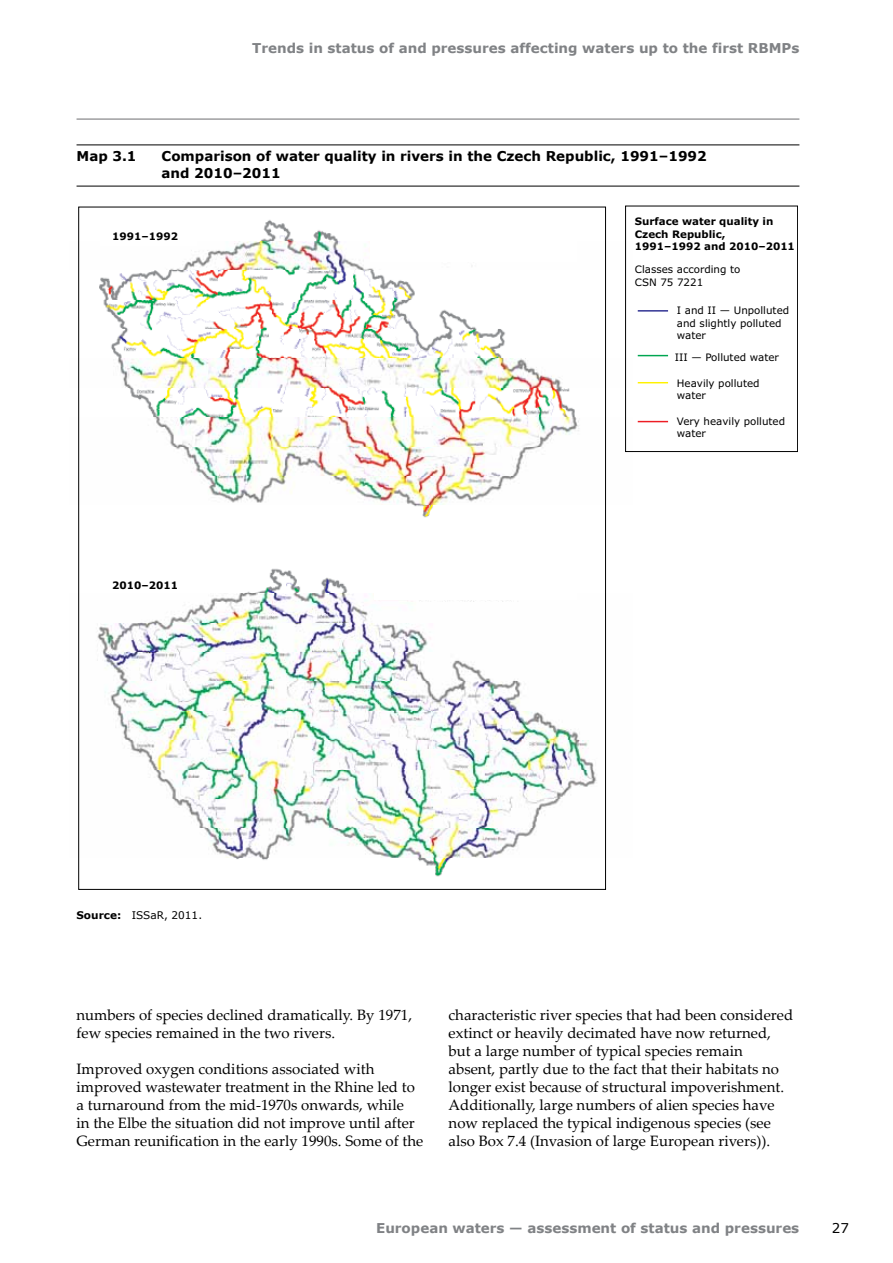
<style>
.page{position:relative;width:893px;height:1263px;background:#fff}
.page>*{position:absolute;margin:0;border:0;box-sizing:border-box;transform-origin:0 0}
.Body_Text{font:15px/18px "Palatino Linotype";color:#000}
.t1{font:700 13.5px "Verdana";color:#808285}
.Figure_Title{font:700 13.5px/16.5px "Verdana";color:#000}
.t2{font:13.5px "Verdana";color:#000}
.Note_Source{font:10.5px "Verdana";color:#000}
.t3{font:10.35px/12.3px "Verdana";color:#000}
.t4{font:700 10.35px/12.3px "Verdana";color:#000}
.s1{font-weight:700}
</style>
<div class="page">
<hr style="left:77px;top:119px;width:722px;height:1px;background:#6d6e71">
<img style="left:78px;top:205px;width:554px;height:683px">
<div style="left:625px;top:206px;width:173px;height:246px;border:1px solid #000"></div>
<hr style="left:638px;top:310px;width:30px;height:2px;background:#2e3092">
<hr style="left:638px;top:355px;width:30px;height:1px;background:#00a651">
<hr style="left:638px;top:382px;width:30px;height:1px;background:#fff200">
<hr style="left:638px;top:421px;width:30px;height:1px;background:#ed1d24">
<div style="left:100px;top:203px;width:97px;height:42px;background:#fff"></div>
<div style="left:370px;top:200px;width:206px;height:62px;background:#fff"></div>
<div style="left:105px;top:531px;width:96px;height:53px;background:#fff"></div>
<div style="left:374px;top:540px;width:202px;height:60px;background:#fff"></div>
<div style="left:458px;top:860px;width:142px;height:15px;background:#fff"></div>
<hr style="left:77px;top:145px;width:722px;height:1px;background:#000">
<hr style="left:77px;top:186px;width:722px;height:1px;background:#000">
<p class="t1" style="left:252px;top:40px;width:549px">Trends in status of and pressures affecting waters up to the first RBMPs</p>
<p class="Figure_Title" style="left:77px;top:148px;width:61px">Map 3.1</p>
<p class="Figure_Title" style="left:162px;top:148px;width:547px">Comparison of water quality in rivers in the Czech Republic, 1991–1992 and 2010–2011</p>
<p class="t4" style="left:112px;top:230px;width:67px">1991–1992</p>
<p class="t4" style="left:112px;top:578px;width:67px">2010–2011</p>
<p class="t4" style="left:635px;top:215px;width:162px">Surface water quality in<br>Czech Republic,<br>1991–1992 and 2010–2011</p>
<p class="t3" style="left:635px;top:263px;width:107px">Classes according to<br>CSN 75 7221</p>
<p class="t3" style="left:677px;top:304px;width:114px">I and II — Unpolluted and slightly polluted water</p>
<p class="t3" style="left:675px;top:350px;width:106px">III — Polluted water</p>
<p class="t3" style="left:677px;top:376px;width:84px">Heavily polluted water</p>
<p class="t3" style="left:677px;top:415px;width:110px">Very heavily polluted water</p>
<p class="Note_Source" style="left:77px;top:909px;width:127px"><span class="s1">Source:</span> ISSaR, 2011.</p>
<p class="Body_Text" style="left:77px;top:1005px;width:337px">numbers of species declined dramatically. By 1971, few species remained in the two rivers.</p>
<p class="Body_Text" style="left:77px;top:1059px;width:348px">Improved oxygen conditions associated with improved wastewater treatment in the Rhine led to a turnaround from the mid-1970s onwards, while<br>in the Elbe the situation did not improve until after German reunification in the early 1990s. Some of the</p>
<p class="Body_Text" style="left:449px;top:1005px;width:346px">characteristic river species that had been considered extinct or heavily decimated have now returned, but a large number of typical species remain<br>absent, partly due to the fact that their habitats no longer exist because of structural impoverishment.<br>Additionally, large numbers of alien species have now replaced the typical indigenous species (see also Box 7.4 (Invasion of large European rivers)).</p>
<p class="t1" style="left:376px;top:1219px;width:425px">European waters — assessment of status and pressures</p>
<p class="t2" style="left:832px;top:1219px;width:19px">27</p>
</div>
